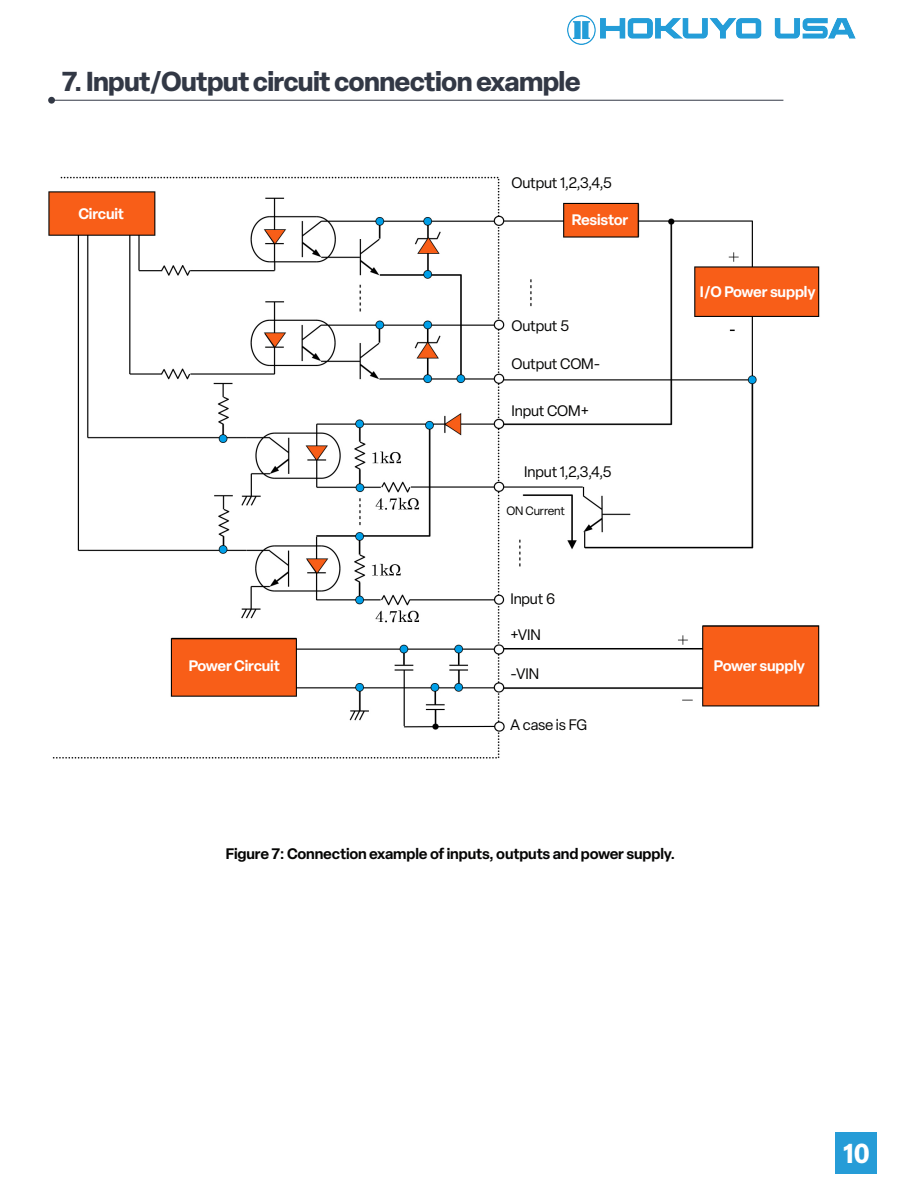
<style>
.page{position:relative;width:918px;height:1188px;background:#fff}
.page>*{position:absolute;margin:0;border:0;box-sizing:border-box;transform-origin:0 0}
.t1{font:700 27px "Elza";letter-spacing:-.025em;color:#323845}
.t2{font:700 27px "Elza";color:#fff}
.t3{font:15px "Elza";letter-spacing:-.01em;color:#050504}
.t4{font:600 15px "Elza";letter-spacing:-.01em;color:#050504}
.t5{font:600 15px "Elza";letter-spacing:-.01em;color:#fff}
.t6{font:12px "Elza";letter-spacing:-.01em;color:#050504}
</style>
<div class="page">
<hr style="left:52px;top:100px;width:731px;height:1px;background:#323845">
<div style="left:48px;top:97px;width:7px;height:7px;background:#323845;border-radius:50%"></div>
<img style="left:568px;top:15px;width:288px;height:29px">
<img style="left:48px;top:176px;width:772px;height:583px">
<div style="left:835px;top:1133px;width:42px;height:41px;background:#269cd7"></div>
<h1 class="t1" style="left:62px;top:62px;width:521px">7. Input/Output circuit connection example</h1>
<p class="t5" style="left:78px;top:203px;width:47px">Circuit</p>
<p class="t3" style="left:511px;top:173px;width:102px">Output 1,2,3,4,5</p>
<p class="t5" style="left:572px;top:209px;width:58px">Resistor</p>
<p class="t3" style="left:511px;top:316px;width:59px">Output 5</p>
<p class="t3" style="left:511px;top:354px;width:90px">Output COM-</p>
<p class="t3" style="left:511px;top:401px;width:79px">Input COM+</p>
<p class="t3" style="left:524px;top:462px;width:89px">Input 1,2,3,4,5</p>
<p class="t6" style="left:506px;top:502px;width:60px">ON Current</p>
<p class="t3" style="left:510px;top:589px;width:46px">Input 6</p>
<p class="t3" style="left:510px;top:625px;width:32px">+VIN</p>
<p class="t5" style="left:700px;top:281px;width:117px">I/O Power supply</p>
<p class="t5" style="left:189px;top:655px;width:93px">Power Circuit</p>
<p class="t5" style="left:714px;top:655px;width:93px">Power supply</p>
<p class="t3" style="left:510px;top:663px;width:30px">-VIN</p>
<p class="t3" style="left:510px;top:715px;width:78px">A case is FG</p>
<p class="t4" style="left:226px;top:843px;width:451px">Figure 7: Connection example of inputs, outputs and power supply.</p>
<h1 class="t2" style="left:843px;top:1134px;width:28px">10</h1>
<h1 class="t2" style="left:847px;top:1134px;width:18px">5</h1>
</div>
